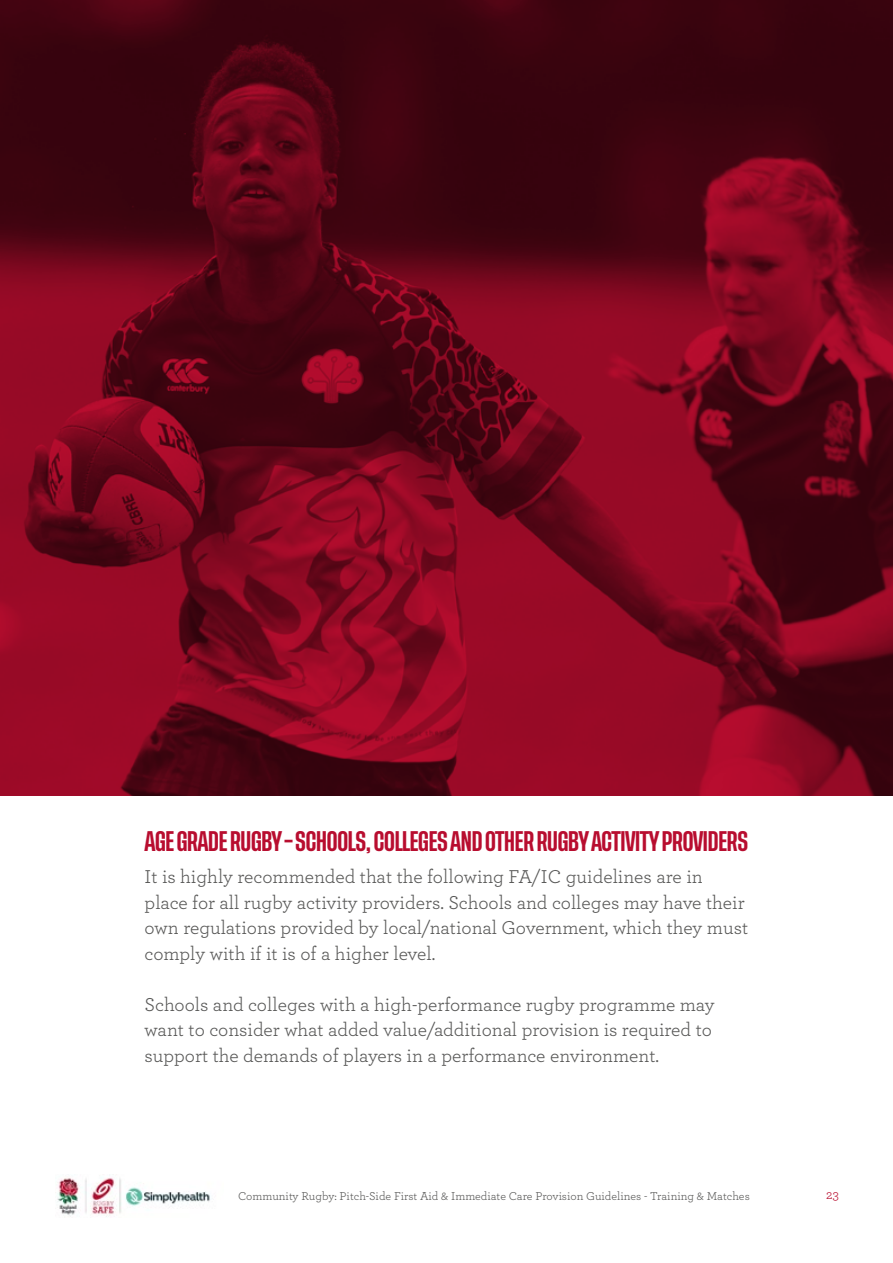
<style>
.page{position:relative;width:893px;height:1263px;background:#fff}
.page>*{position:absolute;margin:0;border:0;box-sizing:border-box;transform-origin:0 0}
.heading_2{font:500 21px "Tusker Grotesk 5500";letter-spacing:-.04em;color:#b80d2f}
.body{font:19.5px/25.5px "Archer";color:#575756}
.t1{font:13.5px "Archer";color:#b80d2f}
.t2{font:12px "Archer";color:#575756}
</style>
<div class="page">
<img style="left:57px;top:1175px;width:153px;height:42px">
<img style="left:0;top:0;width:893px;height:795px">
<p class="heading_2" style="left:145px;top:829px;width:605px">AGE GRADE RUGBY – SCHOOLS, COLLEGES AND OTHER RUGBY ACTIVITY PROVIDERS</p>
<p class="body" style="left:145px;top:863px;width:605px">It is highly recommended that the following FA/IC guidelines are in place for all rugby activity providers. Schools and colleges may have their own regulations provided by local/national Government, which they must comply with if it is of a higher level.</p>
<p class="body" style="left:145px;top:990px;width:571px">Schools and colleges with a high-performance rugby programme may want to consider what added value/additional provision is required to support the demands of players in a performance environment.</p>
<p class="t2" style="left:238px;top:1187px;width:513px">Community Rugby: Pitch-Side First Aid &amp; Immediate Care Provision Guidelines - Training &amp; Matches</p>
<p class="t1" style="left:826px;top:1185px;width:14px">23</p>
</div>
